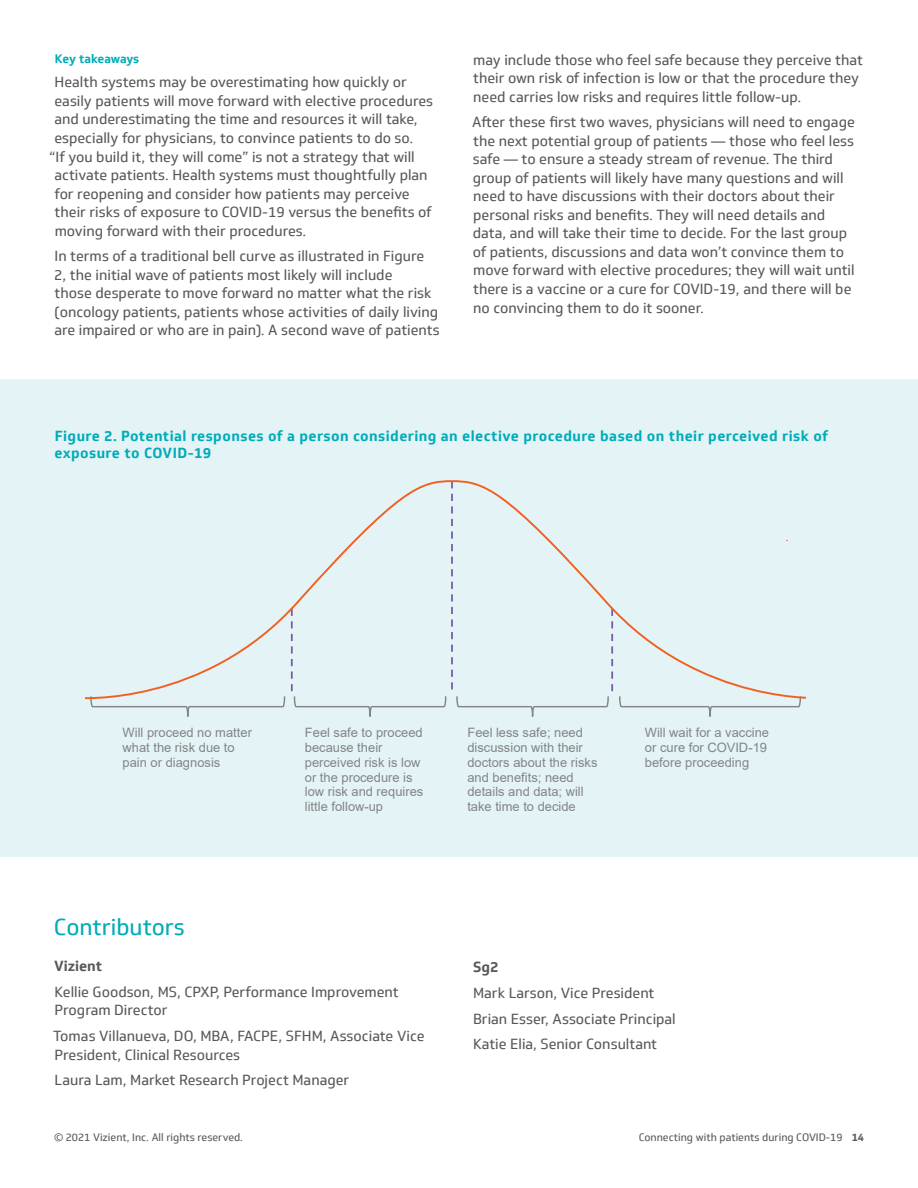
<style>
.page{position:relative;width:918px;height:1188px;background:#fff}
.page>*{position:absolute;margin:0;border:0;box-sizing:border-box;transform-origin:0 0}
.Body_Headline_15pt{font:22.5px "Soleto";color:#00acb8}
.Body_9_5pt{font:14.25px/18.6px "Soleto";color:#57585a}
.Table_Info{font:700 14.25px/17.1px "Soleto";letter-spacing:.03em;color:#00acb8}
.Body_Subhead_9_5pt{font:700 14.25px "Soleto";color:#57585a}
.t1{font:12.9px/14.9px "Arial";color:#828487}
.Body_Subhead_8pt{font:700 12px "Soleto";letter-spacing:-.01em;color:#00acb8}
.t2{font:10.5px "Soleto";color:#57585a}
.s1{font-weight:700}
</style>
<div class="page">
<div style="left:0;top:380px;width:918px;height:477px;background:#e4f4f6"></div>
<svg style="left:92px;top:707px;width:708px;height:10px"></svg>
<svg style="left:85px;top:480px;width:365px;height:227px"></svg>
<svg style="left:450px;top:480px;width:356px;height:227px"></svg>
<p class="Body_Subhead_8pt" style="left:55px;top:51px;width:86px">Key takeaways</p>
<p class="Body_9_5pt" style="left:55px;top:73px;width:354px">Health systems may be overestimating how quickly or</p>
<p class="Body_9_5pt" style="left:54px;top:92px;width:380px">easily patients will move forward with elective procedures</p>
<p class="Body_9_5pt" style="left:54px;top:110px;width:365px">and underestimating the time and resources it will take,</p>
<p class="Body_9_5pt" style="left:54px;top:129px;width:360px">especially for physicians, to convince patients to do so.</p>
<p class="Body_9_5pt" style="left:49px;top:147px;width:367px">“If you build it, they will come” is not a strategy that will</p>
<p class="Body_9_5pt" style="left:54px;top:166px;width:375px">activate patients. Health systems must thoughtfully plan</p>
<p class="Body_9_5pt" style="left:55px;top:184px;width:357px">for reopening and consider how patients may perceive</p>
<p class="Body_9_5pt" style="left:55px;top:203px;width:379px">their risks of exposure to COVID-19 versus the benefits of</p>
<p class="Body_9_5pt" style="left:55px;top:221px;width:253px">moving forward with their procedures.</p>
<p class="Body_9_5pt" style="left:54px;top:247px;width:387px">In terms of a traditional bell curve as illustrated in Figure<br>2, the initial wave of patients most likely will include<br>those desperate to move forward no matter what the risk (oncology patients, patients whose activities of daily living are impaired or who are in pain). A second wave of patients</p>
<p class="Body_9_5pt" style="left:473px;top:50px;width:392px">may include those who feel safe because they perceive that their own risk of infection is low or that the procedure they need carries low risks and requires little follow-up.</p>
<p class="Body_9_5pt" style="left:472px;top:113px;width:384px">After these first two waves, physicians will need to engage the next potential group of patients — those who feel less safe — to ensure a steady stream of revenue. The third group of patients will likely have many questions and will need to have discussions with their doctors about their personal risks and benefits. They will need details and data, and will take their time to decide. For the last group of patients, discussions and data won’t convince them to move forward with elective procedures; they will wait until there is a vaccine or a cure for COVID-19, and there will be no convincing them to do it sooner.</p>
<p class="Table_Info" style="left:54px;top:427px;width:775px">Figure 2. Potential responses of a person considering an elective procedure based on their perceived risk of exposure to COVID-19</p>
<p class="t1" style="left:123px;top:725px;width:131px">Will proceed no matter what the risk due to pain or diagnosis</p>
<p class="t1" style="left:305px;top:725px;width:120px">Feel safe to proceed because their perceived risk is low or the procedure is low risk and requires little follow-up</p>
<p class="t1" style="left:467px;top:725px;width:132px">Feel less safe; need discussion with their doctors about the risks and benefits; need details and data; will take time to decide</p>
<p class="t1" style="left:645px;top:725px;width:126px">Will wait for a vaccine or cure for COVID-19 before proceeding</p>
<p class="Body_Headline_15pt" style="left:54px;top:913px;width:132px">Contributors</p>
<p class="Body_Subhead_9_5pt" style="left:54px;top:957px;width:50px">Vizient</p>
<p class="Body_9_5pt" style="left:55px;top:983px;width:346px">Kellie Goodson, MS, CPXP, Performance Improvement<br>Program Director</p>
<p class="Body_9_5pt" style="left:53px;top:1027px;width:373px">Tomas Villanueva, DO, MBA, FACPE, SFHM, Associate Vice<br>President, Clinical Resources</p>
<p class="Body_9_5pt" style="left:55px;top:1071px;width:296px">Laura Lam, Market Research Project Manager</p>
<p class="Body_Subhead_9_5pt" style="left:473px;top:958px;width:27px">Sg2</p>
<p class="Body_9_5pt" style="left:473px;top:984px;width:183px">Mark Larson, Vice President</p>
<p class="Body_9_5pt" style="left:473px;top:1010px;width:204px">Brian Esser, Associate Principal</p>
<p class="Body_9_5pt" style="left:473px;top:1035px;width:186px">Katie Elia, Senior Consultant</p>
<p class="t2" style="left:54px;top:1131px;width:191px">© 2021 Vizient, Inc. All rights reserved.</p>
<p class="t2" style="left:639px;top:1131px;width:227px">Connecting with patients during COVID-19 <span class="s1">14</span></p>
</div>
